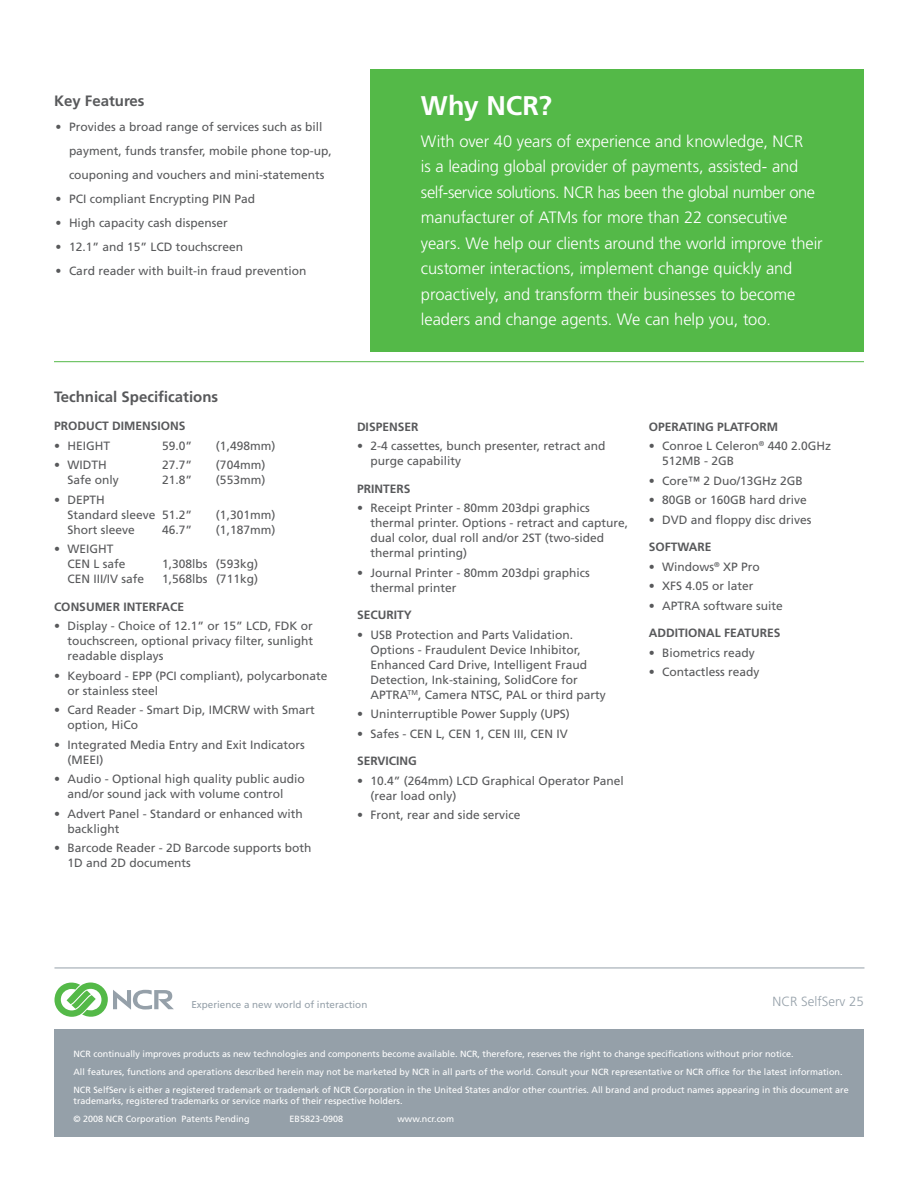
<style>
.page{position:relative;width:918px;height:1188px;background:#fff}
.page>*{position:absolute;margin:0;border:0;box-sizing:border-box;transform-origin:0 0}
.t1{font:700 27px "Frutiger LT Std";color:#fff}
.t2{font:300 16.5px/25.5px "Frutiger LT Std";letter-spacing:-.005em;color:#fff}
.t3{font:700 15px "Frutiger LT Std";color:#58595b}
.t4{font:300 13.35px "Frutiger LT Std";color:#95a0a9}
.t5{font:12px/15px "Frutiger LT Std";color:#58595b}
.t6{font:700 12px "Frutiger LT Std";color:#58595b}
.t7{font:9.9px "Frutiger LT Std";color:#95a0a9}
.t8{font:9px/18px "Frutiger LT Std";color:#fff}
</style>
<div class="page">
<div style="left:371px;top:69px;width:493px;height:282px;background:#54b948"></div>
<div style="left:54px;top:1030px;width:810px;height:107px;background:#95a0a9"></div>
<svg style="left:54px;top:983px;width:120px;height:34px"></svg>
<hr style="left:54px;top:361px;width:810px;height:1px;background:#54b948">
<hr style="left:54px;top:968px;width:810px;height:1px;background:#95a0a9">
<p class="t3" style="left:54px;top:92px;width:92px">Key Features</p>
<p class="t5" style="left:69px;top:115px;width:264px;line-height:24px;text-indent:-14px">• Provides a broad range of services such as bill payment, funds transfer, mobile phone top-up, couponing and vouchers and mini-statements</p>
<p class="t5" style="left:56px;top:191px;width:201px">• PCI compliant Encrypting PIN Pad</p>
<p class="t5" style="left:56px;top:215px;width:174px">• High capacity cash dispenser</p>
<p class="t5" style="left:56px;top:239px;width:189px">• 12.1” and 15” LCD touchscreen</p>
<p class="t5" style="left:56px;top:263px;width:252px">• Card reader with built-in fraud prevention</p>
<p class="t3" style="left:54px;top:388px;width:166px">Technical Specifications</p>
<p class="t6" style="left:54px;top:419px;width:48px">Productdi</p>
<p class="t6" style="left:124px;top:419px;width:54px">mensions</p>
<p class="t5" style="left:54px;top:438px;width:58px">• HEIGHT</p>
<p class="t5" style="left:162px;top:438px;width:32px">59.0”</p>
<p class="t5" style="left:216px;top:438px;width:61px">(1,498mm)</p>
<p class="t5" style="left:54px;top:458px;width:54px">• WIDTH</p>
<p class="t5" style="left:162px;top:458px;width:32px">27.7”</p>
<p class="t5" style="left:216px;top:458px;width:51px">(704mm)</p>
<p class="t5" style="left:68px;top:473px;width:53px">Safe only</p>
<p class="t5" style="left:162px;top:473px;width:32px">21.8”</p>
<p class="t5" style="left:216px;top:473px;width:51px">(553mm)</p>
<p class="t5" style="left:68px;top:492px;width:126px;text-indent:-14px">• DEPTH<br>Standard sleeve 51.2”</p>
<p class="t5" style="left:216px;top:507px;width:61px">(1,301mm)</p>
<p class="t5" style="left:68px;top:522px;width:69px">Short sleeve</p>
<p class="t5" style="left:162px;top:522px;width:32px">46.7”</p>
<p class="t5" style="left:216px;top:522px;width:61px">(1,187mm)</p>
<p class="t5" style="left:68px;top:542px;width:60px;text-indent:-14px">• WEIGHT<br>CEN L safe</p>
<p class="t5" style="left:162px;top:557px;width:98px">1,308lbs (593kg)</p>
<p class="t5" style="left:68px;top:572px;width:78px">CEN III/IV safe</p>
<p class="t5" style="left:162px;top:572px;width:98px">1,568lbs (711kg)</p>
<p class="t6" style="left:54px;top:600px;width:42px">CONSUME</p>
<p class="t6" style="left:113px;top:600px;width:71px">R INTERFACE</p>
<p class="t5" style="left:68px;top:619px;width:247px;text-align:justify;text-indent:-14px">• Display - Choice of 12.1” or 15” LCD, FDK or touchscreen, optional privacy filter, sunlight readable displays</p>
<p class="t5" style="left:68px;top:668px;width:262px;text-indent:-14px">• Keyboard - EPP (PCI compliant), polycarbonate or stainless steel</p>
<p class="t5" style="left:68px;top:703px;width:249px;text-indent:-14px">• Card Reader - Smart Dip, IMCRW with Smart option, HiCo</p>
<p class="t5" style="left:68px;top:737px;width:239px;text-indent:-14px">• Integrated Media Entry and Exit Indicators (MEEI)</p>
<p class="t5" style="left:68px;top:772px;width:239px;text-indent:-14px">• Audio - Optional high quality public audio and/or sound jack with volume control</p>
<p class="t5" style="left:68px;top:806px;width:237px;text-indent:-14px">• Advert Panel - Standard or enhanced with backlight</p>
<p class="t5" style="left:68px;top:841px;width:246px;text-indent:-14px">• Barcode Reader - 2D Barcode supports both<br>1D and 2D documents</p>
<h1 class="t1" style="left:421px;top:90px;width:133px">Why NCR?</h1>
<p class="t2" style="left:421px;top:129px;width:403px">With over 40 years of experience and knowledge, NCR<br>is a leading global provider of payments, assisted- and self-service solutions. NCR has been the global number one manufacturer of ATMs for more than 22 consecutive years. We help our clients around the world improve their customer interactions, implement change quickly and proactively, and transform their businesses to become leaders and change agents. We can help you, too.</p>
<p class="t6" style="left:357px;top:419px;width:63px">DISPENSER</p>
<p class="t5" style="left:370px;top:438px;width:236px;text-indent:-14px">• 2-4 cassettes, bunch presenter, retract and purge capability</p>
<p class="t6" style="left:357px;top:481px;width:55px">PRINTERS</p>
<p class="t5" style="left:370px;top:500px;width:259px;text-indent:-14px">• Receipt Printer - 80mm 203dpi graphics thermal printer. Options - retract and capture, dual color, dual roll and/or 2ST (two-sided thermal printing)</p>
<p class="t5" style="left:370px;top:565px;width:221px;text-indent:-14px">• Journal Printer - 80mm 203dpi graphics thermal printer</p>
<p class="t6" style="left:357px;top:608px;width:56px">SECURITY</p>
<p class="t5" style="left:370px;top:627px;width:237px;text-indent:-14px">• USB Protection and Parts Validation.<br>Options - Fraudulent Device Inhibitor, Enhanced Card Drive, Intelligent Fraud Detection, Ink-staining, SolidCore for APTRA<sup>TM</sup>, Camera NTSC, PAL or third party</p>
<p class="t5" style="left:357px;top:706px;width:214px">• Uninterruptible Power Supply (UPS)</p>
<p class="t5" style="left:357px;top:726px;width:212px">• Safes - CEN L, CEN 1, CEN III, CEN IV</p>
<p class="t6" style="left:357px;top:754px;width:61px">SERVICING</p>
<p class="t5" style="left:371px;top:773px;width:255px;text-indent:-14px">• 10.4” (264mm) LCD Graphical Operator Panel (rear load only)</p>
<p class="t5" style="left:357px;top:808px;width:165px">• Front, rear and side service</p>
<p class="t6" style="left:649px;top:419px;width:129px">OPERATING PLATFORM</p>
<p class="t5" style="left:662px;top:438px;width:170px;text-indent:-14px">• Conroe L Celeron<sup>®</sup> 440 2.0GHz<br>512MB - 2GB</p>
<p class="t5" style="left:649px;top:473px;width:156px">• Core™ 2 Duo/13GHz 2GB</p>
<p class="t5" style="left:649px;top:492px;width:160px">• 80GB or 160GB hard drive</p>
<p class="t5" style="left:649px;top:512px;width:164px">• DVD and floppy disc drives</p>
<p class="t6" style="left:649px;top:540px;width:63px">SOFTWARE</p>
<p class="t5" style="left:649px;top:559px;width:113px">• Windows<sup>®</sup> XP Pro</p>
<p class="t5" style="left:649px;top:578px;width:106px">• XFS 4.05 or later</p>
<p class="t5" style="left:649px;top:598px;width:136px">• APTRA software suite</p>
<p class="t6" style="left:649px;top:626px;width:133px">ADDITIONAL FEATURES</p>
<p class="t5" style="left:649px;top:645px;width:108px">• Biometrics ready</p>
<p class="t5" style="left:649px;top:664px;width:112px">• Contactless ready</p>
<p class="t7" style="left:191px;top:998px;width:177px">Experience a new world of interaction</p>
<p class="t4" style="left:772px;top:994px;width:93px">NCR SelfServ 25</p>
<p class="t8" style="left:74px;top:1045px;width:777px">NCR continually improves products as new technologies and components become available. NCR, therefore, reserves the right to change specifications without prior notice.<br>All features, functions and operations described herein may not be marketed by NCR in all parts of the world. Consult your NCR representative or NCR office for the latest information.<br>NCR SelfServ is either a registered trademark or trademark of NCR Corporation in the United States and/or other countries. All brand and product names appearing in this document are</p>
<p class="t8" style="left:74px;top:1092px;width:331px">trademarks, registered trademarks or service marks of their respective holders. © 2008 NCR Corporation Patents Pending</p>
<p class="t8" style="left:290px;top:1110px;width:55px">EB5823-0908</p>
<p class="t8" style="left:398px;top:1110px;width:58px">www.ncr.com</p>
</div>
